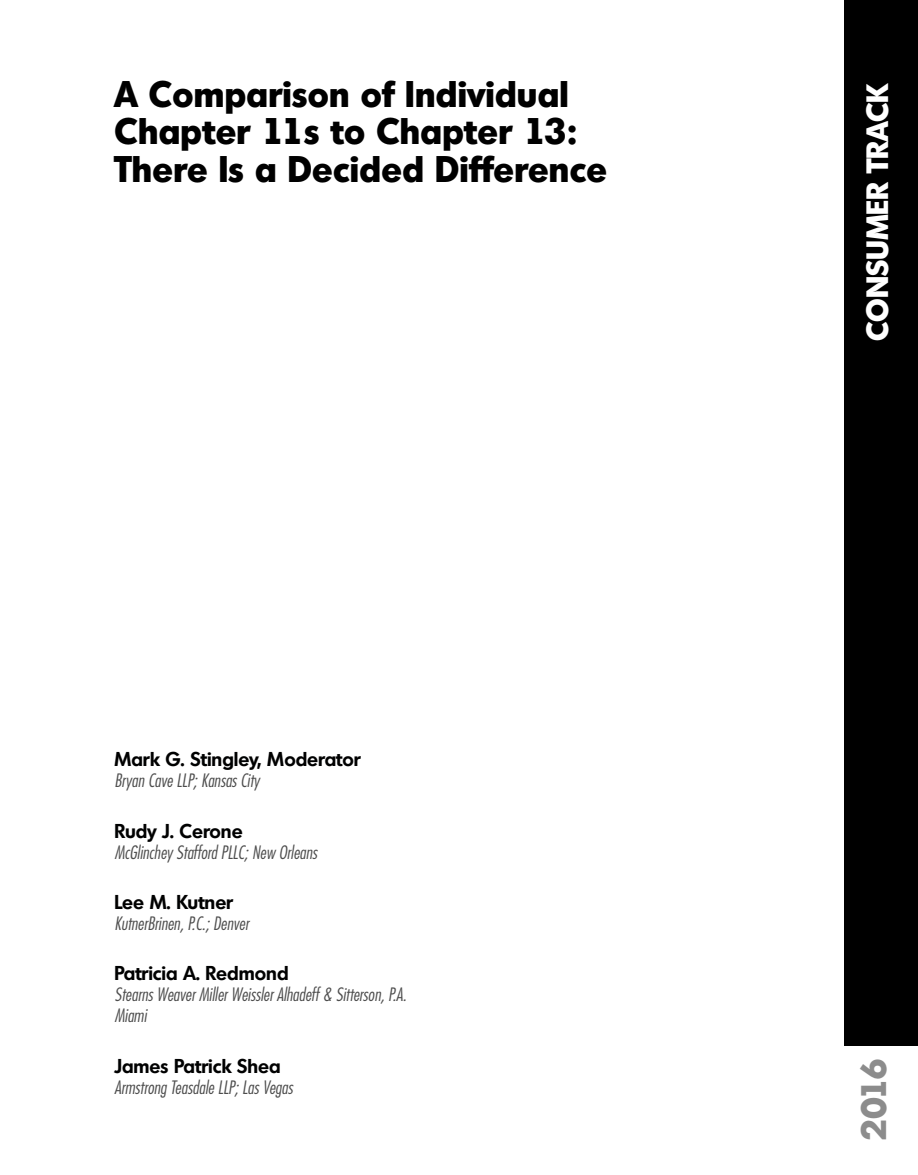
<style>
.page{position:relative;width:918px;height:1175px;background:#fff}
.page>*{position:absolute;margin:0;border:0;box-sizing:border-box;transform-origin:0 0}
.t1{font:800 36px/37.5px "Montreal Serial";letter-spacing:.01em;color:#000}
.t2{font:800 34.5px "Montreal Serial";color:#8c8c8c}
.t3{font:800 30px "Montreal Serial";color:#fff}
.t4{font:700 19.5px "Montreal Serial";color:#000101}
.t5{font:italic 300 condensed 18px/21px "Futura Std";color:#4d4d4d}
</style>
<div class="page">
<div style="left:844px;top:0;width:74px;height:1045px;background:#000"></div>
<h1 class="t1" style="left:114px;top:74px;width:494px">A Comparison of Individual<br>Chapter 11s to Chapter 13:<br>There Is a Decided Difference</h1>
<p class="t4" style="left:114px;top:746px;width:248px">Mark G. Stingley, Moderator</p>
<p class="t5" style="left:114px;top:770px;width:147px">Bryan Cave LLP; Kansas City</p>
<p class="t4" style="left:114px;top:817px;width:130px">Rudy J. Cerone</p>
<p class="t5" style="left:114px;top:842px;width:204px">McGlinchey Stafford PLLC; New Orleans</p>
<p class="t4" style="left:114px;top:889px;width:120px">Lee M. Kutner</p>
<p class="t5" style="left:114px;top:913px;width:136px">KutnerBrinen, P.C.; Denver</p>
<p class="t4" style="left:114px;top:960px;width:176px">Patricia A. Redmond</p>
<p class="t5" style="left:114px;top:985px;width:293px">Stearns Weaver Miller Weissler Alhadeff &amp; Sitterson, P.A.<br>Miami</p>
<p class="t4" style="left:114px;top:1053px;width:168px">James Patrick Shea</p>
<p class="t5" style="left:114px;top:1077px;width:180px">Armstrong Teasdale LLP; Las Vegas</p>
<h3 class="t3" style="left:857px;top:341px;width:260px;rotate:-90deg">CONSUMER TRACK</h3>
<h2 class="t2" style="left:850px;top:1141px;width:84px;rotate:-90deg">2016</h2>
</div>
